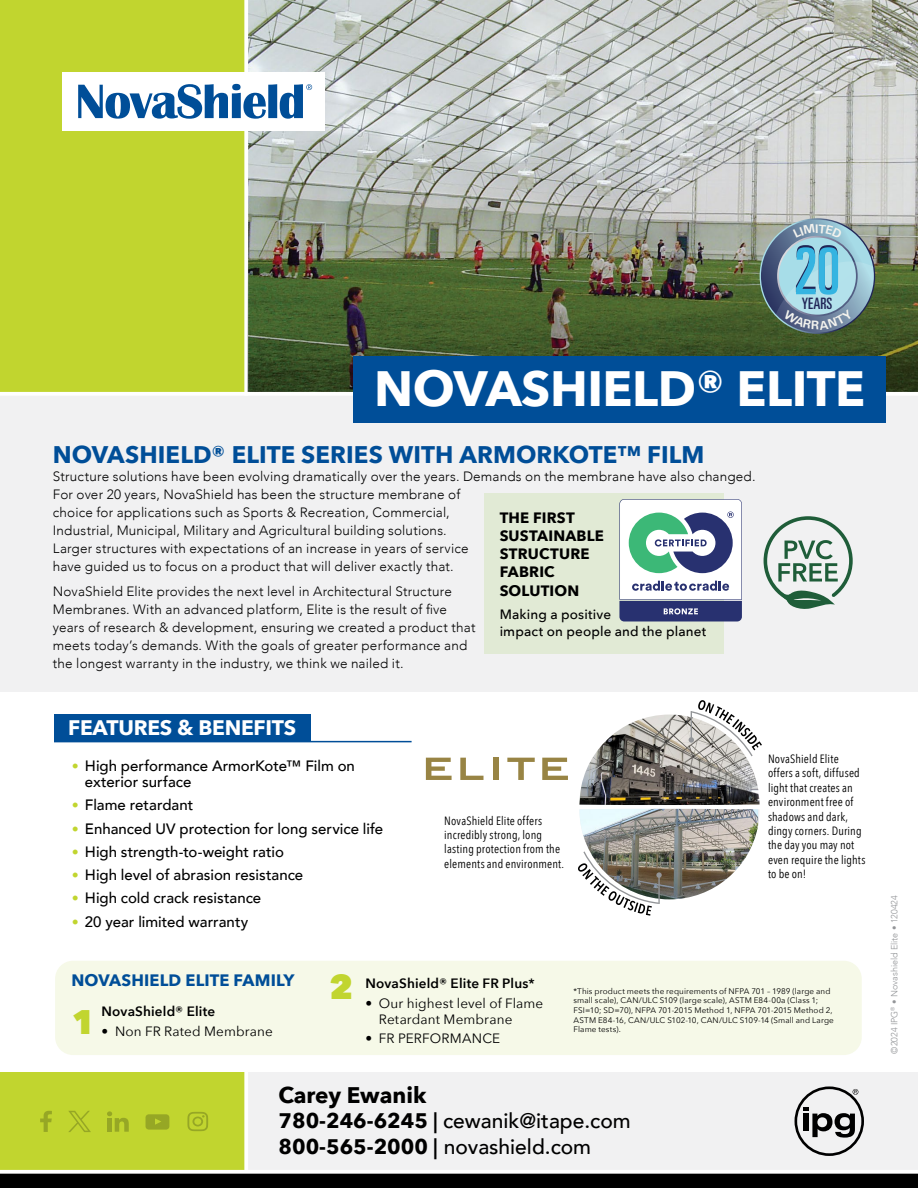
<style>
.page{position:relative;width:918px;height:1188px;background:#fff}
.page>*{position:absolute;margin:0;border:0;box-sizing:border-box;transform-origin:0 0}
.t1{font:ultra-condensed 64.5px "Univers";color:#202556}
.t2{font:700 49.5px "Avenir Next";letter-spacing:-.01em;color:#fff}
.t3{font:800 34.05px "Avenir Next";color:#c1d52f}
.t4{font:700 24px "Avenir Next";color:#004e98}
.t5{font:700 22.5px "Avenir Next";color:#000}
.t6{font:500 21px/25.2px "Avenir";color:#000}
.t7{font:700 21px "Avenir Next";letter-spacing:-.01em;color:#fff}
.t8{font:700 16.5px "Avenir Next";letter-spacing:.01em;color:#004e98}
.t9{font:ultra-condensed 15.75px "Univers";color:#202556}
.t10{font:500 15px/16.5px "Avenir";color:#000}
.t11{font:700 15px/18px "Avenir Next";letter-spacing:.01em;color:#000}
.t12{font:300 13.5px/18px "Avenir";letter-spacing:.015em;color:#000}
.t13{font:13.5px/16.2px "Avenir Next";letter-spacing:.01em;color:#000}
.t14{font:500 13.5px/16.2px "Avenir Next";letter-spacing:.01em;color:#000}
.t15{font:600 13.5px "Avenir Next";letter-spacing:.015em;color:#000}
.t16{font:12px/14.4px "Avenir Next Condensed";letter-spacing:.015em;color:#000}
.t17{font:300 9px "Avenir";color:#939598}
.t18{font:8.1px/9.8px "Avenir Next";letter-spacing:.015em;color:#000}
.s1{font-family:"DIN Pro";color:#c1d52f}
.s2{font-family:"Avenir Next";font-weight:700}
.s3{font-family:"Avenir Next";font-weight:600}
</style>
<div class="page">
<div style="left:55px;top:961px;width:807px;height:94px;background:#f6f9e8;border-radius:18px"></div>
<div style="left:0;top:396px;width:918px;height:296px;background:#f1f1f2"></div>
<div style="left:248px;top:1072px;width:670px;height:98px;background:#f1f1f2"></div>
<div style="left:0;top:0;width:338px;height:394px;background:#c1d52f"></div>
<div style="left:0;top:1072px;width:244px;height:98px;background:#c1d52f"></div>
<img style="left:248px;top:0;width:670px;height:247px">
<svg style="left:244px;top:0;width:4px;height:392px"></svg>
<svg style="left:244px;top:1072px;width:1px;height:98px"></svg>
<img style="left:247px;top:247px;width:671px;height:145px">
<hr style="left:0;top:392px;width:918px;height:4px;background:#fff">
<div style="left:0;top:1174px;width:918px;height:14px;background:#000"></div>
<svg style="left:0;top:1173px;width:918px;height:1px"></svg>
<div style="left:353px;top:356px;width:533px;height:66px;background:#004e98"></div>
<div style="left:54px;top:714px;width:256px;height:27px;background:#004e98"></div>
<hr style="left:54px;top:741px;width:358px;height:1px;background:#004e98">
<svg style="left:426px;top:758px;width:26px;height:22px"></svg>
<svg style="left:460px;top:758px;width:24px;height:22px"></svg>
<div style="left:493px;top:758px;width:6px;height:22px;background:#988444"></div>
<svg style="left:507px;top:758px;width:28px;height:22px"></svg>
<svg style="left:542px;top:758px;width:26px;height:22px"></svg>
<img style="left:579px;top:715px;width:181px;height:90px">
<img style="left:578px;top:809px;width:181px;height:107px">
<svg style="left:689px;top:700px;width:73px;height:58px"></svg>
<div style="left:484px;top:493px;width:240px;height:161px;background:#e1ead5"></div>
<svg style="left:619px;top:499px;width:123px;height:122px"></svg>
<svg style="left:764px;top:516px;width:89px;height:93px"></svg>
<svg style="left:40px;top:1111px;width:12px;height:21px"></svg>
<svg style="left:107px;top:1111px;width:22px;height:21px"></svg>
<svg style="left:146px;top:1114px;width:23px;height:16px"></svg>
<svg style="left:187px;top:1112px;width:21px;height:19px"></svg>
<svg style="left:68px;top:1111px;width:23px;height:21px"></svg>
<div style="left:62px;top:72px;width:263px;height:59px;background:#fff"></div>
<svg style="left:78px;top:84px;width:234px;height:35px"></svg>
<svg style="left:795px;top:1086px;width:69px;height:70px"></svg>
<svg style="left:760px;top:218px;width:115px;height:116px"></svg>
<h1 class="t1" style="left:794px;top:232px;width:48px">20</h1>
<p class="t9" style="left:802px;top:295px;width:32px">YEARS</p>
<h2 class="t2" style="left:374px;top:346px;width:492px">NOVASHIELD® ELITE</h2>
<h3 class="t4" style="left:53px;top:434px;width:653px">NOVASHIELD® ELITE SERIES WITH ARMORKOTE™ FILM</h3>
<p class="t12" style="left:53px;top:467px;width:704px">Structure solutions have been evolving dramatically over the years. Demands on the membrane have also changed.<br>For over 20 years, NovaShield has been the structure membrane of<br>choice for applications such as Sports &amp; Recreation, Commercial,<br>Industrial, Municipal, Military and Agricultural building solutions.<br>Larger structures with expectations of an increase in years of service<br>have guided us to focus on a product that will deliver exactly that.</p>
<p class="t12" style="left:53px;top:582px;width:424px">NovaShield Elite provides the next level in Architectural Structure Membranes. With an advanced platform, Elite is the result of five years of research &amp; development, ensuring we created a product that meets today’s demands. With the goals of greater performance and the longest warranty in the industry, we think we nailed it.</p>
<p class="t11" style="left:500px;top:508px;width:106px">THE FIRST<br>SUSTAINABLE<br>STRUCTURE<br>FABRIC</p>
<p class="t11" style="left:500px;top:582px;width:81px">SOLUTION</p>
<p class="t14" style="left:500px;top:606px;width:208px">Making a positive<br>impact on people and the planet</p>
<h3 class="t7" style="left:68px;top:709px;width:230px">FEATURES &amp; BENEFITS</h3>
<p class="t10" style="left:85px;top:756px;width:272px;text-indent:-13px"><span class="s1">•</span> High performance ArmorKote™ Film on exterior surface</p>
<p class="t10" style="left:71px;top:796px;width:123px"><span class="s1">•</span> Flame retardant</p>
<p class="t10" style="left:71px;top:819px;width:313px"><span class="s1">•</span> Enhanced UV protection for long service life</p>
<p class="t10" style="left:71px;top:843px;width:214px"><span class="s1">•</span> High strength-to-weight ratio</p>
<p class="t10" style="left:71px;top:866px;width:233px"><span class="s1">•</span> High level of abrasion resistance</p>
<p class="t10" style="left:71px;top:889px;width:191px"><span class="s1">•</span> High cold crack resistance</p>
<p class="t10" style="left:71px;top:912px;width:178px"><span class="s1">•</span> 20 year limited warranty</p>
<p class="t16" style="left:444px;top:813px;width:121px">NovaShield Elite offers incredibly strong, long lasting protection from the elements and environment.</p>
<p class="t16" style="left:768px;top:751px;width:99px">NovaShield Elite offers a soft, diffused light that creates an environment free of shadows and dark, dingy corners. During the day you may not even require the lights to be on!</p>
<p class="t8" style="left:71px;top:966px;width:225px">NOVASHIELD ELITE FAMILY</p>
<h3 class="t3" style="left:71px;top:1001px;width:25px">1</h3>
<p class="t15" style="left:102px;top:999px;width:115px">NovaShield® Elite</p>
<p class="t13" style="left:102px;top:1022px;width:173px">• Non FR Rated Membrane</p>
<h3 class="t3" style="left:330px;top:966px;width:25px">2</h3>
<p class="t15" style="left:365px;top:972px;width:171px">NovaShield® Elite FR Plus*</p>
<p class="t13" style="left:379px;top:995px;width:166px;text-indent:-14px">• Our highest level of Flame<br>Retardant Membrane</p>
<p class="t13" style="left:365px;top:1030px;width:136px">• FR PERFORMANCE</p>
<p class="t18" style="left:573px;top:986px;width:262px">*This product meets the requirements of NFPA 701 – 1989 (large and small scale), CAN/ULC S109 (large scale), ASTM E84-00a (Class 1; FSI=10; SD=70), NFPA 701-2015 Method 1, NFPA 701-2015 Method 2, ASTM E84-16, CAN/ULC S102-10, CAN/ULC S109-14 (Small and Large Flame tests).</p>
<h3 class="t5" style="left:279px;top:1076px;width:149px">Carey Ewanik</h3>
<h3 class="t6" style="left:279px;top:1107px;width:354px"><span class="s2">780-246-6245</span> <span class="s3">|</span> cewanik@itape.com<br><span class="s2">800-565-2000</span> <span class="s3">|</span> novashield.com</h3>
<p class="t17" style="left:889px;top:1054px;width:160px;rotate:-90deg">©2024 IPG<sup>®</sup> • Novashield Elite • 120424</p>
</div>
